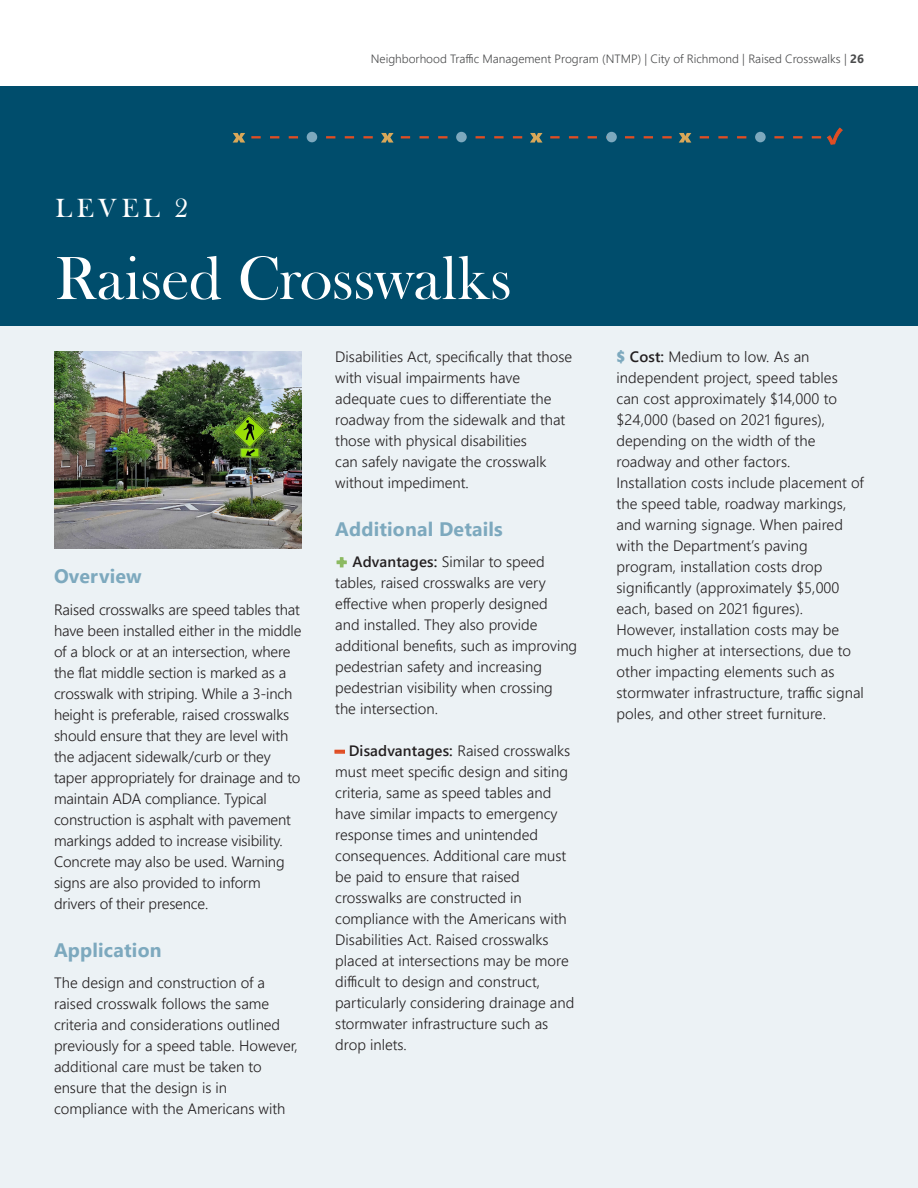
<style>
.page{position:relative;width:918px;height:1188px;background:#fff}
.page>*{position:absolute;margin:0;border:0;box-sizing:border-box;transform-origin:0 0}
.Strategies_Heading{font:63px "Bask Old Face";letter-spacing:-.01em;color:#fff}
.Level_Heading{font:27px "Bask Old Face";letter-spacing:.18em;color:#fff}
.Heading_3{font:700 19.5px "Segoe UI";letter-spacing:.01em;color:#7da9be}
.Body_Text{font:300 15px/21px "Segoe UI";color:#231f20}
.t1{font:300 12px "Segoe UI";color:#4b4c4d}
.s1{font-weight:700}
.s2{font-family:"Segoe UI Black";font-weight:400;font-size:18px;color:#8cba61}
.s3{font-weight:600}
.s4{font-family:"Segoe UI Black";font-weight:400;font-size:18px;color:#e04d23}
.s5{font-family:"Segoe UI Black";font-weight:400;color:#7da9be}
</style>
<div class="page">
<div style="left:0;top:326px;width:918px;height:862px;background:#ecf2f5"></div>
<div style="left:0;top:86px;width:918px;height:240px;background:#004d6c"></div>
<svg style="left:233px;top:127px;width:610px;height:18px"></svg>
<img style="left:54px;top:351px;width:248px;height:198px">
<p class="t1" style="left:371px;top:48px;width:495px">Neighborhood Traffic Management Program (NTMP) | City of Richmond | Raised Crosswalks | <span class="s1">26</span></p>
<p class="Level_Heading" style="left:56px;top:193px;width:134px">LEVEL 2</p>
<p class="Strategies_Heading" style="left:56px;top:244px;width:458px">Raised Crosswalks</p>
<p class="Heading_3" style="left:54px;top:558px;width:89px">Overview</p>
<p class="Body_Text" style="left:54px;top:597px;width:249px">Raised crosswalks are speed tables that have been installed either in the middle of a block or at an intersection, where the flat middle section is marked as a crosswalk with striping. While a 3-inch height is preferable, raised crosswalks should ensure that they are level with the adjacent sidewalk/curb or they taper appropriately for drainage and to maintain ADA compliance. Typical construction is asphalt with pavement markings added to increase visibility.<br>Concrete may also be used. Warning signs are also provided to inform drivers of their presence.</p>
<p class="Heading_3" style="left:54px;top:931px;width:109px">Application</p>
<p class="Body_Text" style="left:54px;top:971px;width:245px">The design and construction of a raised crosswalk follows the same criteria and considerations outlined previously for a speed table. However, additional care must be taken to ensure that the design is in compliance with the Americans with</p>
<p class="Body_Text" style="left:335px;top:345px;width:238px">Disabilities Act, specifically that those with visual impairments have adequate cues to differentiate the roadway from the sidewalk and that those with physical disabilities<br>can safely navigate the crosswalk without impediment.</p>
<p class="Heading_3" style="left:335px;top:511px;width:169px">Additional Details</p>
<p class="Body_Text" style="left:335px;top:550px;width:243px"><span class="s2">+</span> <span class="s3">Advantages:</span> Similar to speed tables, raised crosswalks are very effective when properly designed<br>and installed. They also provide additional benefits, such as improving pedestrian safety and increasing pedestrian visibility when crossing the intersection.</p>
<p class="Body_Text" style="left:335px;top:739px;width:241px"><span class="s4">–</span> <span class="s3">Disadvantages:</span> Raised crosswalks must meet specific design and siting criteria, same as speed tables and have similar impacts to emergency response times and unintended consequences. Additional care must be paid to ensure that raised crosswalks are constructed in compliance with the Americans with Disabilities Act. Raised crosswalks placed at intersections may be more difficult to design and construct, particularly considering drainage and stormwater infrastructure such as drop inlets.</p>
<p class="Body_Text" style="left:616px;top:345px;width:249px"><span class="s5">$</span> <span class="s3">Cost:</span> Medium to low. As an independent project, speed tables can cost approximately $14,000 to $24,000 (based on 2021 figures), depending on the width of the roadway and other factors.<br>Installation costs include placement of the speed table, roadway markings, and warning signage. When paired with the Department’s paving program, installation costs drop significantly (approximately $5,000 each, based on 2021 figures).<br>However, installation costs may be much higher at intersections, due to other impacting elements such as stormwater infrastructure, traffic signal poles, and other street furniture.</p>
</div>
